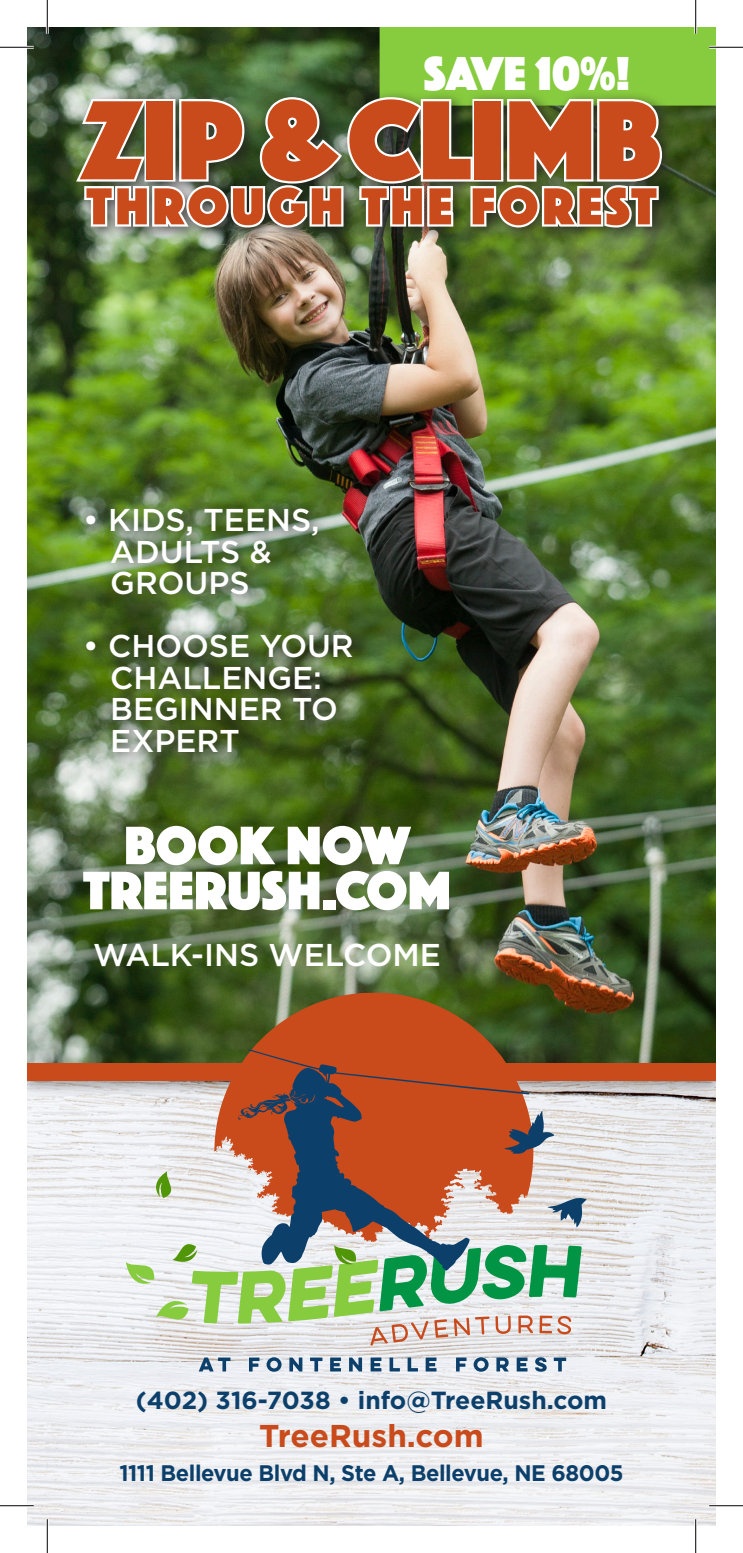
<style>
.page{position:relative;width:743px;height:1553px;background:#fff}
.page>*{position:absolute;margin:0;border:0;box-sizing:border-box;transform-origin:0 0}
.t1{font:117px "Phosphate Solid";color:#c94a1b}
.t2{font:56.25px/45px "Phosphate Solid";color:#fff;text-align:center}
.t3{font:54px "Phosphate Solid";letter-spacing:.07em;color:#c94a1b}
.t4{font:49.5px "Phosphate Solid";color:#fff}
.t5{font:500 31.5px/31.5px "Gotham";color:#fff}
.t6{font:700 31.5px "Gotham";color:#c94a1b}
.t7{font:700 24.75px "Gotham";color:#0c406b}
.t8{font:700 22.5px "Gotham";letter-spacing:-.02em;color:#0c406b}
</style>
<div class="page">
<img style="left:27px;top:27px;width:689px;height:1030px">
<div style="left:70px;top:89px;width:608px;height:155px;background:#231f20;opacity:.75"></div>
<img style="left:74px;top:27px;width:642px;height:204px">
<img style="left:27px;top:1099px;width:689px;height:427px">
<div style="left:80px;top:500px;width:287px;height:267px;background:#231f20;opacity:.75"></div>
<div style="left:27px;top:1057px;width:689px;height:42px;background:#231f20;opacity:.4"></div>
<div style="left:27px;top:1063px;width:689px;height:17px;background:#c94a1b"></div>
<svg style="left:199px;top:1357px;width:31px;height:14px"></svg>
<svg style="left:249px;top:1357px;width:10px;height:14px"></svg>
<svg style="left:266px;top:1357px;width:15px;height:14px"></svg>
<svg style="left:289px;top:1357px;width:13px;height:14px"></svg>
<svg style="left:310px;top:1357px;width:12px;height:14px"></svg>
<svg style="left:330px;top:1357px;width:11px;height:14px"></svg>
<svg style="left:349px;top:1357px;width:13px;height:14px"></svg>
<svg style="left:370px;top:1357px;width:11px;height:14px"></svg>
<svg style="left:389px;top:1357px;width:11px;height:14px"></svg>
<svg style="left:407px;top:1357px;width:11px;height:14px"></svg>
<svg style="left:425px;top:1357px;width:11px;height:14px"></svg>
<svg style="left:456px;top:1357px;width:10px;height:14px"></svg>
<svg style="left:473px;top:1357px;width:15px;height:14px"></svg>
<svg style="left:496px;top:1357px;width:12px;height:14px"></svg>
<svg style="left:516px;top:1357px;width:11px;height:14px"></svg>
<svg style="left:535px;top:1357px;width:11px;height:14px"></svg>
<svg style="left:553px;top:1357px;width:13px;height:14px"></svg>
<svg style="left:214px;top:992px;width:319px;height:245px;background:#9c683d"></svg>
<svg style="left:147px;top:1171px;width:33px;height:27px"></svg>
<svg style="left:126px;top:1237px;width:455px;height:108px"></svg>
<svg style="left:248px;top:1049px;width:281px;height:221px;background:#a36a55"></svg>
<svg style="left:238px;top:1092px;width:53px;height:28px"></svg>
<svg style="left:547px;top:1196px;width:39px;height:31px"></svg>
<svg style="left:503px;top:1110px;width:53px;height:44px;background:#917573"></svg>
<hr style="left:0;top:46px;width:34px;height:3px;background:#fff">
<hr style="left:709px;top:46px;width:33px;height:3px;background:#fff">
<hr style="left:0;top:1504px;width:34px;height:3px;background:#fff">
<hr style="left:709px;top:1504px;width:33px;height:3px;background:#fff">
<hr style="left:46px;top:0;width:3px;height:34px;background:#fff">
<hr style="left:46px;top:1519px;width:3px;height:33px;background:#fff">
<hr style="left:694px;top:0;width:3px;height:34px;background:#fff">
<hr style="left:694px;top:1519px;width:3px;height:33px;background:#fff">
<hr style="left:0;top:47px;width:34px;height:1px;background:#000">
<hr style="left:709px;top:47px;width:33px;height:1px;background:#000">
<hr style="left:0;top:1505px;width:34px;height:1px;background:#000">
<hr style="left:709px;top:1505px;width:33px;height:1px;background:#000">
<hr style="left:47px;top:0;width:1px;height:34px;background:#000">
<hr style="left:47px;top:1519px;width:1px;height:33px;background:#000">
<hr style="left:695px;top:0;width:1px;height:34px;background:#000">
<hr style="left:695px;top:1519px;width:1px;height:33px;background:#000">
<h3 class="t4" style="left:423px;top:39px;width:208px">SAVE 10%!</h3>
<h1 class="t1" style="left:82px;top:57px;width:580px">ZIP &amp; CLIMB</h1>
<h3 class="t3" style="left:86px;top:168px;width:571px">THROUGH THE FOREST</h3>
<p class="t5" style="left:110px;top:504px;width:211px;text-indent:-27px">• KIDS, TEENS,<br>ADULTS &amp;<br>GROUPS</p>
<p class="t5" style="left:110px;top:630px;width:245px;text-indent:-27px">• CHOOSE YOUR<br>CHALLENGE:<br>BEGINNER TO<br>EXPERT</p>
<h2 class="t2" style="left:83px;top:820px;width:369px">BOOK NOW<br>TREERUSH.COM</h2>
<p class="t5" style="left:93px;top:938px;width:349px">WALK-INS WELCOME</p>
<p class="t7" style="left:136px;top:1383px;width:472px">(402) 316-7038 • info@TreeRush.com</p>
<p class="t6" style="left:259px;top:1414px;width:226px">TreeRush.com</p>
<p class="t8" style="left:119px;top:1457px;width:505px">1111 Bellevue Blvd N, Ste A, Bellevue, NE 68005</p>
</div>
